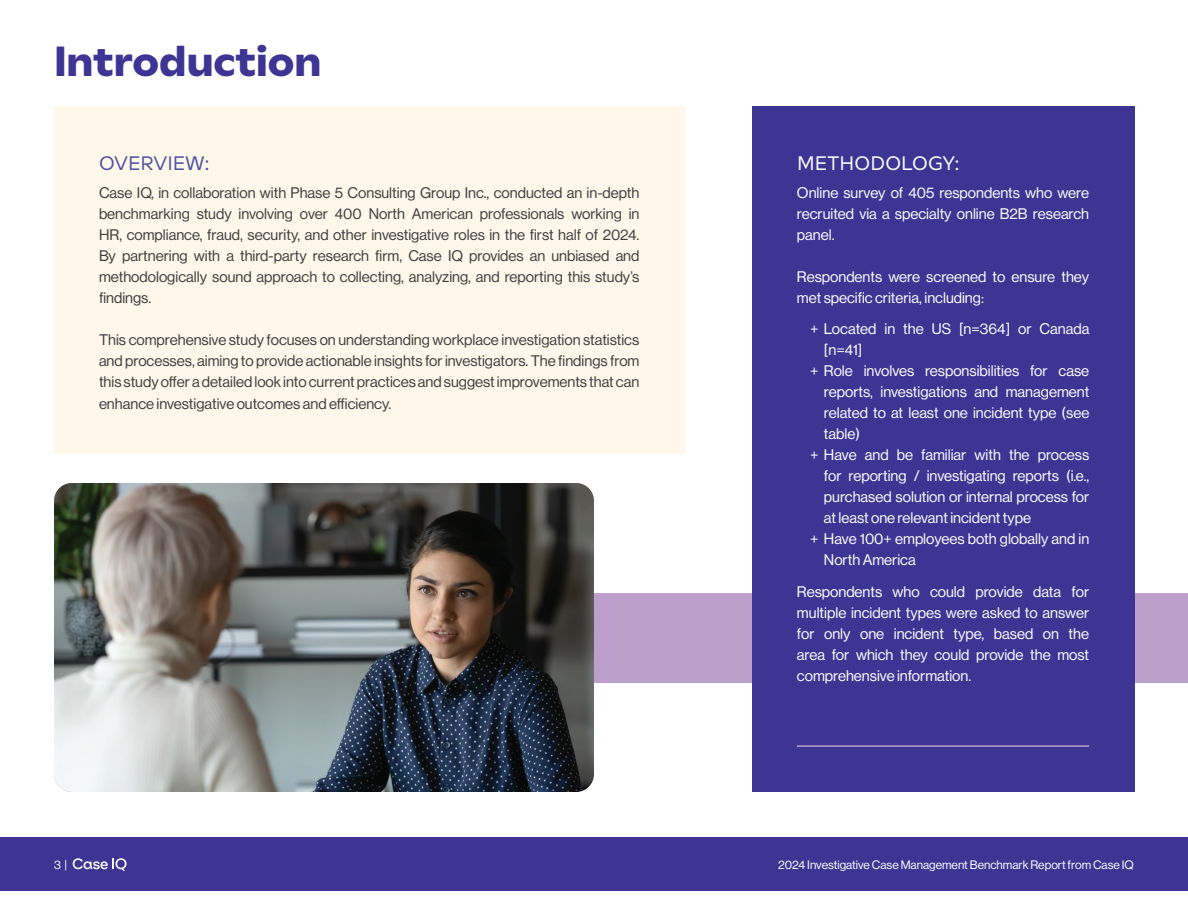
<style>
.page{position:relative;width:1188px;height:918px;background:#fff}
.page>*{position:absolute;margin:0;border:0;box-sizing:border-box;transform-origin:0 0}
.t1{font:700 42px "RB Multima";color:#3d3494}
.t2{font:19.5px "RB Multima";letter-spacing:.01em;color:#fff}
.t3{font:19.5px "RB Multima";color:#4e54a3}
.t4{font:15px/21px "N Haas Grotesk DS Pro 55 Rg";color:#fff;text-align:justify}
.t5{font:15px/21px "N Haas Grotesk DS Pro 55 Rg";color:#3e3e3f;text-align:justify}
.t6{font:12px "N Haas Grotesk DS Pro 55 Rg";color:#fff}
</style>
<div class="page">
<div style="left:0;top:837px;width:1188px;height:54px;background:#3d3494"></div>
<svg style="left:73px;top:858px;width:54px;height:13px"></svg>
<div style="left:334px;top:593px;width:854px;height:90px;background:#bca0cb"></div>
<div style="left:54px;top:107px;width:630px;height:347px;background:#fef7ea"></div>
<div style="left:752px;top:107px;width:382px;height:685px;background:#3d3494"></div>
<img style="left:54px;top:483px;width:540px;height:309px">
<hr style="left:797px;top:745px;width:292px;height:2px;background:#bca0cb">
<h1 class="t1" style="left:54px;top:33px;width:269px">Introduction</h1>
<h2 class="t3" style="left:99px;top:151px;width:112px">OVERVIEW:</h2>
<h2 class="t2" style="left:797px;top:151px;width:164px">METHODOLOGY:</h2>
<p class="t4" style="left:797px;top:182px;width:294px">Online survey of 405 respondents who were recruited via a specialty online B2B research panel.</p>
<p class="t4" style="left:797px;top:266px;width:294px">Respondents were screened to ensure they met specific criteria, including:</p>
<p class="t5" style="left:99px;top:182px;width:542px">Case IQ, in collaboration with Phase 5 Consulting Group Inc., conducted an in-depth benchmarking study involving over 400 North American professionals working in HR, compliance, fraud, security, and other investigative roles in the first half of 2024.<br>By partnering with a third-party research firm, Case IQ provides an unbiased and methodologically sound approach to collecting, analyzing, and reporting this study’s findings.</p>
<p class="t5" style="left:99px;top:329px;width:542px">This comprehensive study focuses on understanding workplace investigation statistics and processes, aiming to provide actionable insights for investigators. The findings from this study offer a detailed look into current practices and suggest improvements that can</p>
<p class="t5" style="left:99px;top:394px;width:294px">enhance investigative outcomes and efficiency.</p>
<p class="t4" style="left:810px;top:319px;width:281px">+ Located in the US [n=364] or Canada</p>
<p class="t4" style="left:824px;top:340px;width:40px">[n=41]</p>
<p class="t4" style="left:810px;top:361px;width:281px">+ Role involves responsibilities for case</p>
<p class="t4" style="left:824px;top:382px;width:267px">reports, investigations and management</p>
<p class="t4" style="left:824px;top:403px;width:267px">related to at least one incident type (see</p>
<p class="t4" style="left:824px;top:424px;width:38px">table)</p>
<p class="t4" style="left:810px;top:445px;width:281px">+ Have and be familiar with the process</p>
<p class="t4" style="left:824px;top:466px;width:267px">for reporting / investigating reports (i.e.,</p>
<p class="t4" style="left:824px;top:487px;width:267px">purchased solution or internal process for</p>
<p class="t4" style="left:824px;top:508px;width:209px">at least one relevant incident type</p>
<p class="t4" style="left:810px;top:529px;width:281px">+ Have 100+ employees both globally and in</p>
<p class="t4" style="left:824px;top:550px;width:93px">North America</p>
<p class="t4" style="left:797px;top:581px;width:294px">Respondents who could provide data for multiple incident types were asked to answer for only one incident type, based on the area for which they could provide the most comprehensive information.</p>
<p class="t6" style="left:54px;top:858px;width:15px">3 |</p>
<p class="t6" style="left:778px;top:858px;width:357px">2024 Investigative Case Management Benchmark Report from Case IQ</p>
</div>
